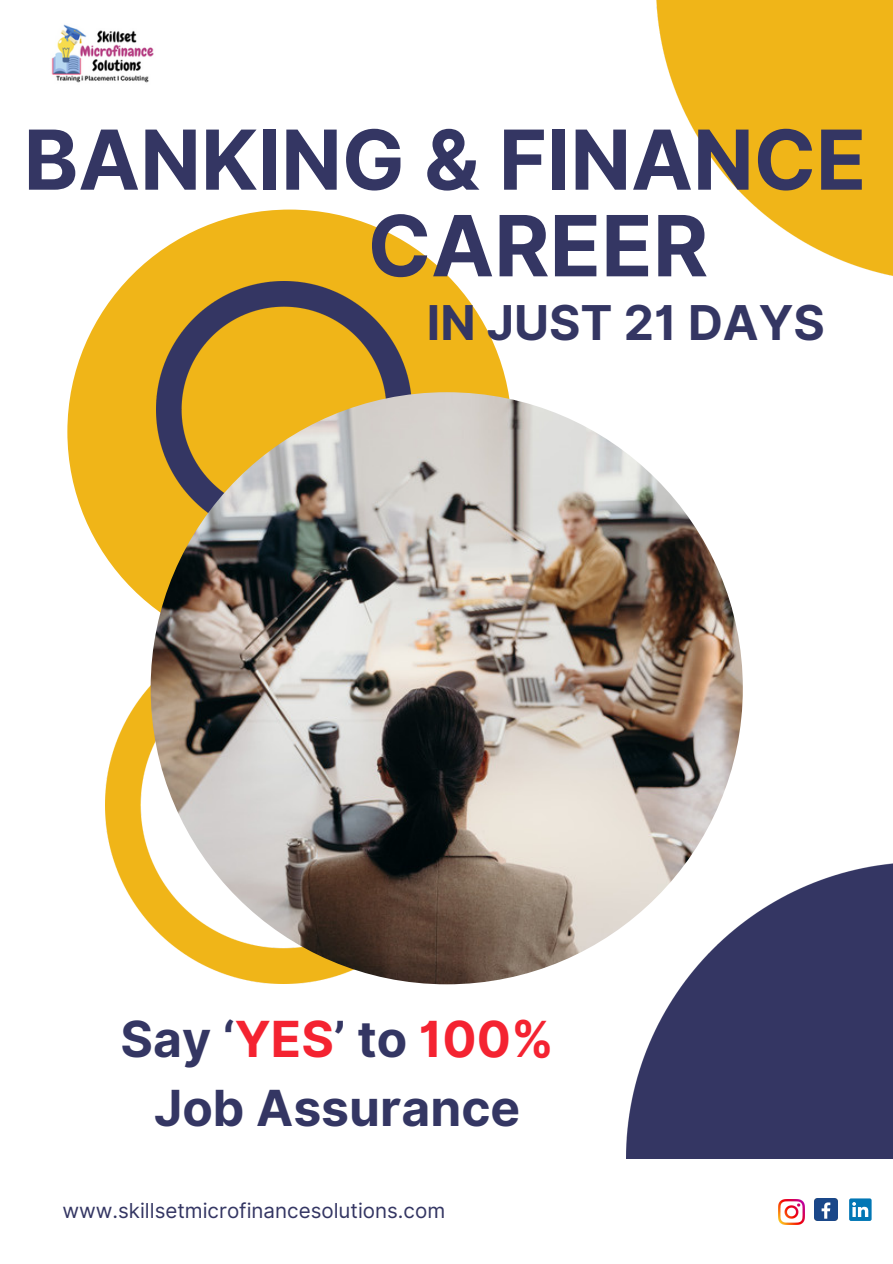
<style>
.page{position:relative;width:893px;height:1264px;background:#fff}
.page>*{position:absolute;margin:0;border:0;box-sizing:border-box;transform-origin:0 0}
.t1{font:700 84.3px "Inter";color:#343663}
.t2{font:700 82.65px "Inter";color:#343663}
.t3{font:700 49.8px/68.7px "Inter";color:#343663;text-align:center}
.t4{font:700 48px "Inter";color:#343663}
.t5{font:20.55px "Inter";color:#343663}
.s1{color:#f42331}
</style>
<div class="page">
<div style="left:67px;top:209px;width:445px;height:445px;background:#f0b518;border-radius:50%"></div>
<img style="left:105px;top:628px;width:312px;height:355px">
<img style="left:156px;top:281px;width:255px;height:256px">
<img style="left:151px;top:392px;width:591px;height:592px;border-radius:50%">
<img style="left:626px;top:862px;width:266px;height:296px">
<img style="left:656px;top:0;width:236px;height:276px">
<img style="left:51px;top:24px;width:103px;height:59px">
<img style="left:778px;top:1199px;width:26px;height:25px">
<img style="left:814px;top:1198px;width:23px;height:22px">
<svg style="left:849px;top:1198px;width:22px;height:22px"></svg>
<p class="t2" style="left:24px;top:110px;width:844px">BANKING &amp; FINANCE</p>
<h3 class="t1" style="left:367px;top:195px;width:342px">CAREER</h3>
<p class="t4" style="left:427px;top:293px;width:399px">IN JUST 21 DAYS</p>
<p class="t3" style="left:121px;top:1004px;width:434px">Say ‘<span class="s1">YES</span>’ to <span class="s1">100%<br></span>Job Assurance</p>
<p class="t5" style="left:62px;top:1198px;width:384px">www.skillsetmicrofinancesolutions.com</p>
</div>
